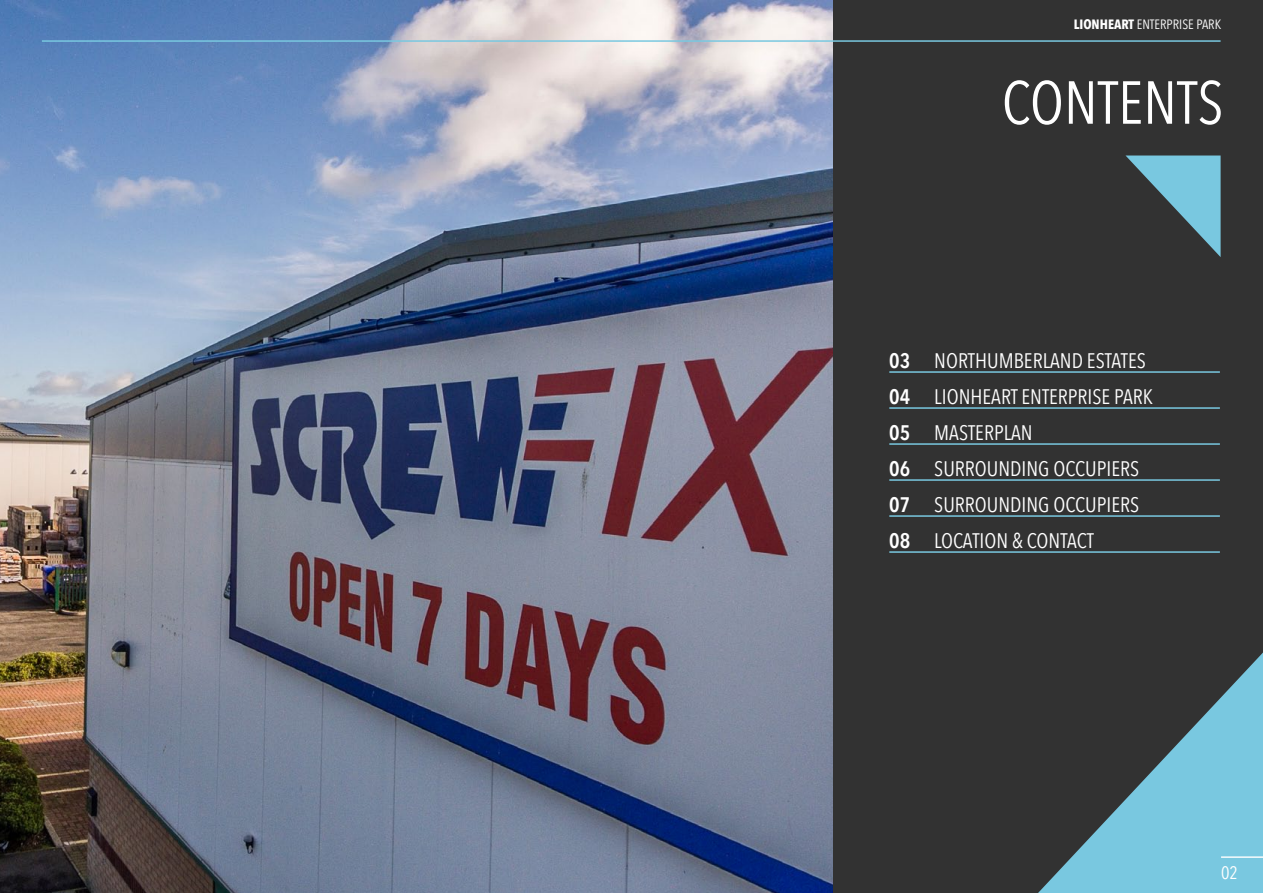
<style>
.page{position:relative;width:1263px;height:893px;background:#fff}
.page>*{position:absolute;margin:0;border:0;box-sizing:border-box;transform-origin:0 0}
.t1{font:60px "Avenir Next Condensed";color:#fff}
.t2{font:21px/36px "Avenir Next Condensed";color:#fff}
.t3{font:18px "Avenir Next Condensed";color:#fff}
.t4{font:13.5px "Avenir Next Condensed";color:#fff}
.s1{font-weight:700}
.s2{font-weight:600}
</style>
<div class="page">
<img style="left:0;top:0;width:834px;height:893px">
<div style="left:834px;top:0;width:429px;height:893px;background:#323232"></div>
<svg style="left:1126px;top:156px;width:94px;height:101px"></svg>
<hr style="left:889px;top:407px;width:331px;height:2px;background:#79c8e0">
<hr style="left:889px;top:443px;width:331px;height:2px;background:#79c8e0">
<hr style="left:889px;top:479px;width:331px;height:2px;background:#79c8e0">
<hr style="left:889px;top:371px;width:331px;height:2px;background:#79c8e0">
<hr style="left:889px;top:515px;width:331px;height:2px;background:#79c8e0">
<hr style="left:889px;top:551px;width:331px;height:2px;background:#79c8e0">
<svg style="left:1038px;top:652px;width:225px;height:241px"></svg>
<hr style="left:42px;top:40px;width:1178px;height:2px;background:#79c8e0">
<hr style="left:1221px;top:856px;width:42px;height:2px;background:#fff">
<p class="t4" style="left:1074px;top:13px;width:149px"><span class="s1">LIONHEART</span> ENTERPRISE PARK</p>
<h1 class="t1" style="left:1002px;top:51px;width:223px">CONTENTS</h1>
<p class="t2" style="left:889px;top:342px;width:265px"><span class="s2">03</span> NORTHUMBERLAND ESTATES<br><span class="s2">04</span> LIONHEART ENTERPRISE PARK<br><span class="s2">05</span> MASTERPLAN<br><span class="s2">06</span> SURROUNDING OCCUPIERS<br><span class="s2">07</span> SURROUNDING OCCUPIERS<br><span class="s2">08</span> LOCATION &amp; CONTACT</p>
<p class="t3" style="left:1221px;top:857px;width:18px">02</p>
</div>
